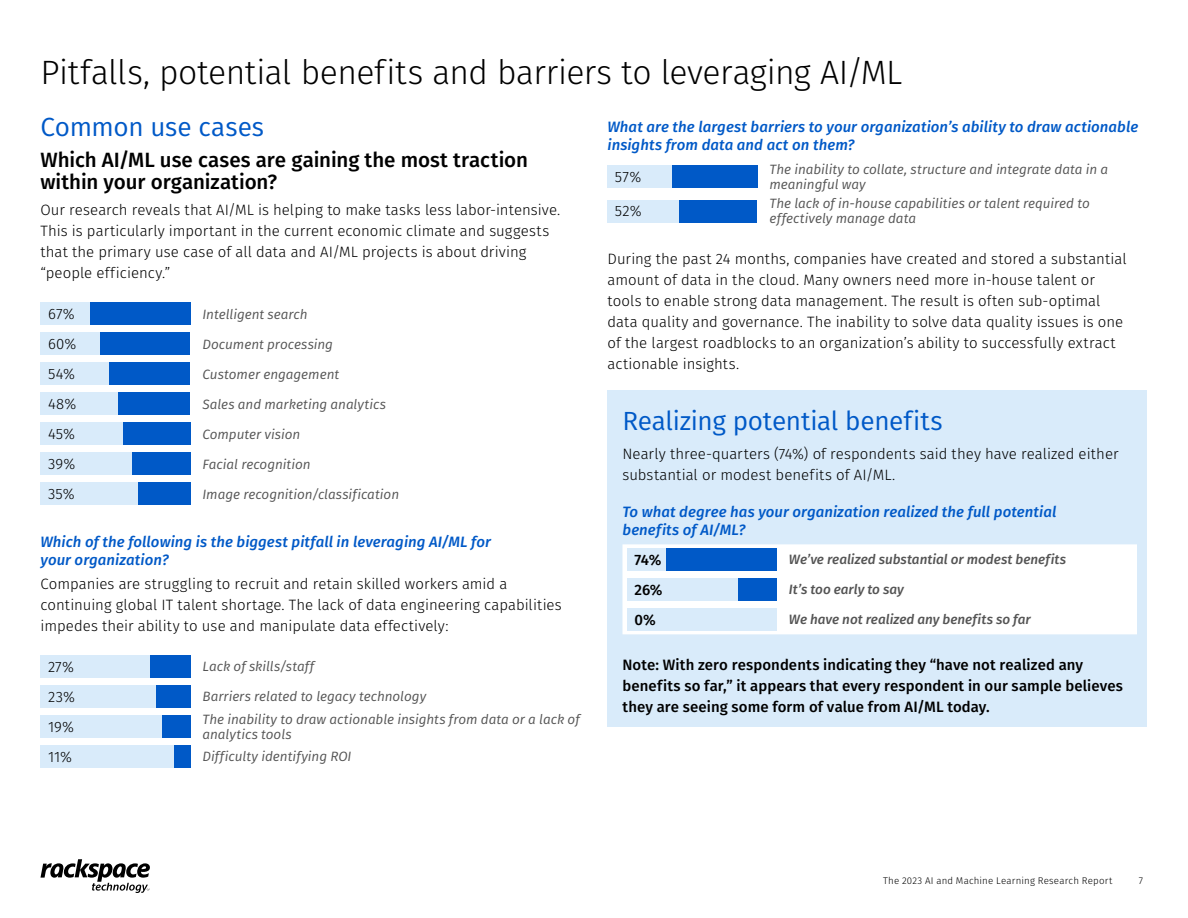
<style>
.page{position:relative;width:1188px;height:918px;background:#fff}
.page>*{position:absolute;margin:0;border:0;box-sizing:border-box;transform-origin:0 0}
.t1{font:300 33.75px "Fira Sans";letter-spacing:-.01em;color:#000}
.t2{font:26.25px "Fira Sans";letter-spacing:-.01em;color:#0059c7}
.t3{font:500 20.7px/22.6px "Fira Sans";letter-spacing:-.005em;color:#000}
.t4{font:300 15px/21px "Fira Sans";letter-spacing:.005em;color:#000}
.t5{font:italic 500 15px/18px "Fira Sans";letter-spacing:.005em;color:#0059c7}
.t6{font:500 15px/21px "Fira Sans";letter-spacing:.005em;color:#000}
.t7{font:italic 13.5px/14.9px "Fira Sans";letter-spacing:-.005em;color:#545454}
.t8{font:italic 500 13.5px "Fira Sans";color:#545454}
.t9{font:300 9.75px "Fira Sans";letter-spacing:.02em;color:#000}
</style>
<div class="page">
<div style="left:40px;top:303px;width:150px;height:22px;background:#d9ebfa"></div>
<div style="left:90px;top:303px;width:100px;height:22px;background:#0059c7"></div>
<div style="left:40px;top:333px;width:150px;height:22px;background:#d9ebfa"></div>
<div style="left:100px;top:333px;width:90px;height:22px;background:#0059c7"></div>
<div style="left:40px;top:363px;width:150px;height:22px;background:#d9ebfa"></div>
<div style="left:110px;top:363px;width:80px;height:22px;background:#0059c7"></div>
<div style="left:40px;top:393px;width:150px;height:22px;background:#d9ebfa"></div>
<div style="left:118px;top:393px;width:72px;height:22px;background:#0059c7"></div>
<div style="left:40px;top:423px;width:150px;height:22px;background:#d9ebfa"></div>
<div style="left:123px;top:423px;width:67px;height:22px;background:#0059c7"></div>
<div style="left:40px;top:453px;width:150px;height:22px;background:#d9ebfa"></div>
<div style="left:132px;top:453px;width:58px;height:22px;background:#0059c7"></div>
<div style="left:40px;top:483px;width:150px;height:22px;background:#d9ebfa"></div>
<div style="left:138px;top:483px;width:52px;height:22px;background:#0059c7"></div>
<div style="left:40px;top:655px;width:150px;height:23px;background:#d9ebfa"></div>
<div style="left:150px;top:655px;width:40px;height:23px;background:#0059c7"></div>
<div style="left:40px;top:685px;width:150px;height:23px;background:#d9ebfa"></div>
<div style="left:156px;top:685px;width:34px;height:23px;background:#0059c7"></div>
<div style="left:40px;top:715px;width:150px;height:23px;background:#d9ebfa"></div>
<div style="left:162px;top:715px;width:28px;height:23px;background:#0059c7"></div>
<div style="left:40px;top:745px;width:150px;height:23px;background:#d9ebfa"></div>
<div style="left:174px;top:745px;width:16px;height:23px;background:#0059c7"></div>
<div style="left:608px;top:165px;width:150px;height:23px;background:#d9ebfa"></div>
<div style="left:672px;top:165px;width:86px;height:23px;background:#0059c7"></div>
<div style="left:608px;top:200px;width:150px;height:22px;background:#d9ebfa"></div>
<div style="left:680px;top:200px;width:78px;height:22px;background:#0059c7"></div>
<div style="left:608px;top:390px;width:540px;height:337px;background:#d9ebfa"></div>
<div style="left:622px;top:544px;width:515px;height:90px;background:#fff"></div>
<div style="left:627px;top:548px;width:150px;height:23px;background:#d9ebfa"></div>
<div style="left:666px;top:548px;width:111px;height:23px;background:#0059c7"></div>
<div style="left:627px;top:578px;width:150px;height:23px;background:#d9ebfa"></div>
<div style="left:738px;top:578px;width:39px;height:23px;background:#0059c7"></div>
<div style="left:627px;top:608px;width:150px;height:23px;background:#d9ebfa"></div>
<svg style="left:40px;top:859px;width:110px;height:34px"></svg>
<h1 class="t1" style="left:40px;top:48px;width:863px">Pitfalls, potential benefits and barriers to leveraging AI/ML</h1>
<h2 class="t2" style="left:40px;top:108px;width:225px">Common use cases</h2>
<h3 class="t3" style="left:40px;top:147px;width:489px">Which AI/ML use cases are gaining the most traction within your organization?</h3>
<p class="t4" style="left:40px;top:199px;width:521px">Our research reveals that AI/ML is helping to make tasks less labor-intensive.<br>This is particularly important in the current economic climate and suggests that the primary use case of all data and AI/ML projects is about driving “people efficiency.”</p>
<p class="t4" style="left:48px;top:303px;width:28px">67%</p>
<p class="t7" style="left:202px;top:306px;width:107px">Intelligent search</p>
<p class="t4" style="left:48px;top:333px;width:30px">60%</p>
<p class="t7" style="left:202px;top:336px;width:132px">Document processing</p>
<p class="t4" style="left:48px;top:363px;width:29px">54%</p>
<p class="t7" style="left:202px;top:366px;width:138px">Customer engagement</p>
<p class="t4" style="left:48px;top:393px;width:30px">48%</p>
<p class="t7" style="left:202px;top:396px;width:185px">Sales and marketing analytics</p>
<p class="t4" style="left:48px;top:423px;width:28px">45%</p>
<p class="t7" style="left:202px;top:426px;width:99px">Computer vision</p>
<p class="t4" style="left:48px;top:453px;width:29px">39%</p>
<p class="t7" style="left:202px;top:456px;width:110px">Facial recognition</p>
<p class="t4" style="left:48px;top:483px;width:28px">35%</p>
<p class="t7" style="left:202px;top:486px;width:198px">Image recognition/classification</p>
<p class="t5" style="left:40px;top:532px;width:452px">Which of the following is the biggest pitfall in leveraging AI/ML for your organization?</p>
<p class="t4" style="left:40px;top:573px;width:523px">Companies are struggling to recruit and retain skilled workers amid a continuing global IT talent shortage. The lack of data engineering capabilities impedes their ability to use and manipulate data effectively:</p>
<p class="t4" style="left:48px;top:656px;width:28px">27%</p>
<p class="t7" style="left:202px;top:659px;width:113px">Lack of skills/staff</p>
<p class="t4" style="left:48px;top:686px;width:29px">23%</p>
<p class="t7" style="left:202px;top:689px;width:225px">Barriers related to legacy technology</p>
<p class="t4" style="left:48px;top:716px;width:27px">19%</p>
<p class="t7" style="left:202px;top:712px;width:379px">The inability to draw actionable insights from data or a lack of analytics tools</p>
<p class="t4" style="left:48px;top:746px;width:26px">11%</p>
<p class="t7" style="left:202px;top:749px;width:151px">Difficulty identifying ROI</p>
<p class="t5" style="left:608px;top:118px;width:532px">What are the largest barriers to your organization’s ability to draw actionable insights from data and act on them?</p>
<p class="t4" style="left:615px;top:166px;width:28px">57%</p>
<p class="t7" style="left:769px;top:162px;width:340px">The inability to collate, structure and integrate data in a meaningful way</p>
<p class="t4" style="left:615px;top:201px;width:28px">52%</p>
<p class="t7" style="left:769px;top:196px;width:322px">The lack of in-house capabilities or talent required to effectively manage data</p>
<p class="t4" style="left:607px;top:249px;width:521px">During the past 24 months, companies have created and stored a substantial amount of data in the cloud. Many owners need more in-house talent or tools to enable strong data management. The result is often sub-optimal data quality and governance. The inability to solve data quality issues is one of the largest roadblocks to an organization’s ability to successfully extract actionable insights.</p>
<h2 class="t2" style="left:622px;top:401px;width:322px">Realizing potential benefits</h2>
<p class="t4" style="left:622px;top:443px;width:498px">Nearly three-quarters (74%) of respondents said they have realized either substantial or modest benefits of AI/ML.</p>
<p class="t5" style="left:622px;top:502px;width:435px">To what degree has your organization realized the full potential benefits of AI/ML?</p>
<p class="t6" style="left:634px;top:548px;width:28px">74%</p>
<p class="t8" style="left:789px;top:549px;width:279px">We’ve realized substantial or modest benefits</p>
<p class="t6" style="left:634px;top:578px;width:30px">26%</p>
<p class="t8" style="left:789px;top:579px;width:116px">It’s too early to say</p>
<p class="t6" style="left:634px;top:608px;width:23px">0%</p>
<p class="t8" style="left:789px;top:609px;width:243px">We have not realized any benefits so far</p>
<p class="t6" style="left:622px;top:654px;width:502px">Note: With zero respondents indicating they “have not realized any benefits so far,” it appears that every respondent in our sample believes they are seeing some form of value from AI/ML today.</p>
<p class="t9" style="left:883px;top:874px;width:231px">The 2023 AI and Machine Learning Research Report</p>
<p class="t9" style="left:1139px;top:874px;width:6px">7</p>
</div>
